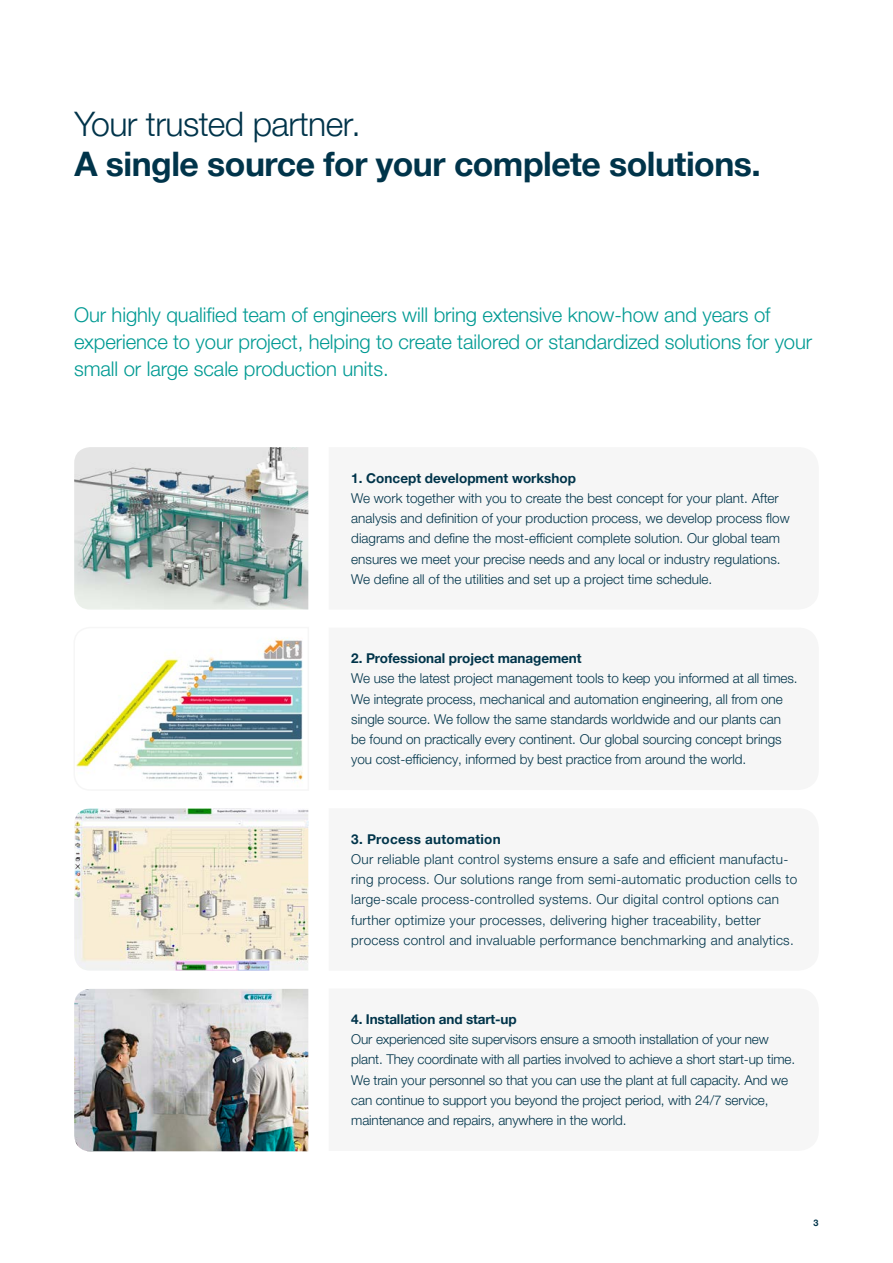
<style>
.page{position:relative;width:893px;height:1263px;background:#fff}
.page>*{position:absolute;margin:0;border:0;box-sizing:border-box;transform-origin:0 0}
.t1{font:700 33.75px "Helvetica Neue LTW1 G";letter-spacing:-.015em;color:#00344a}
.t2{font:300 33.75px "Helvetica Neue LTW1 G";letter-spacing:-.015em;color:#00344a}
.t3{font:300 20.25px/27px "Helvetica Neue LTW1 G";letter-spacing:-.005em;color:#009a93}
.t4{font:300 13.5px/20.2px "Helvetica Neue LTW1 G";letter-spacing:-.005em;color:#00344a}
.t5{font:300 13.5px/20.2px "Helvetica Neue LTW1 G";letter-spacing:.02em;color:#00344a}
.t6{font:700 13.5px "Helvetica Neue LTW1 G";letter-spacing:-.005em;color:#00344a}
.t7{font:700 13.5px "Helvetica Neue LTW1 G";letter-spacing:.02em;color:#00344a}
.t8{font:700 9px "Helvetica Neue LTW1 G";color:#00344a}
</style>
<div class="page">
<img style="left:74px;top:447px;width:234px;height:163px">
<img style="left:76px;top:637px;width:227px;height:147px">
<img style="left:74px;top:808px;width:234px;height:163px">
<img style="left:74px;top:989px;width:234px;height:162px">
<h1 class="t2" style="left:74px;top:103px;width:288px">Your trusted partner.</h1>
<h1 class="t1" style="left:74px;top:143px;width:688px">A single source for your complete solutions.</h1>
<h2 class="t3" style="left:74px;top:301px;width:740px">Our highly qualified team of engineers will bring extensive know-how and years of experience to your project, helping to create tailored or standardized solutions for your small or large scale production units.</h2>
<p class="t6" style="left:351px;top:469px;width:226px">1. Concept development workshop</p>
<p class="t4" style="left:351px;top:488px;width:440px">We work together with you to create the best concept for your plant. After analysis and definition of your production process, we develop process flow diagrams and define the most-efficient complete solution. Our global team ensures we meet your precise needs and any local or industry regulations.<br>We define all of the utilities and set up a project time schedule.</p>
<p class="t6" style="left:351px;top:650px;width:232px">2. Professional project management</p>
<p class="t4" style="left:351px;top:668px;width:448px">We use the latest project management tools to keep you informed at all times.<br>We integrate process, mechanical and automation engineering, all from one single source. We follow the same standards worldwide and our plants can be found on practically every continent. Our global sourcing concept brings you cost-efficiency, informed by best practice from around the world.</p>
<p class="t7" style="left:351px;top:830px;width:151px">3. Process automation</p>
<p class="t5" style="left:351px;top:849px;width:447px">Our reliable plant control systems ensure a safe and efficient manufactu&shy;ring process. Our solutions range from semi-automatic production cells to large-scale process-controlled systems. Our digital control options can further optimize your processes, delivering higher traceability, better process control and invaluable performance benchmarking and analytics.</p>
<p class="t6" style="left:351px;top:1011px;width:167px">4. Installation and start-up</p>
<p class="t4" style="left:351px;top:1029px;width:445px">Our experienced site supervisors ensure a smooth installation of your new plant. They coordinate with all parties involved to achieve a short start-up time.<br>We train your personnel so that you can use the plant at full capacity. And we can continue to support you beyond the project period, with 24/7 service, maintenance and repairs, anywhere in the world.</p>
<p class="t8" style="left:813px;top:1217px;width:7px">3</p>
</div>
